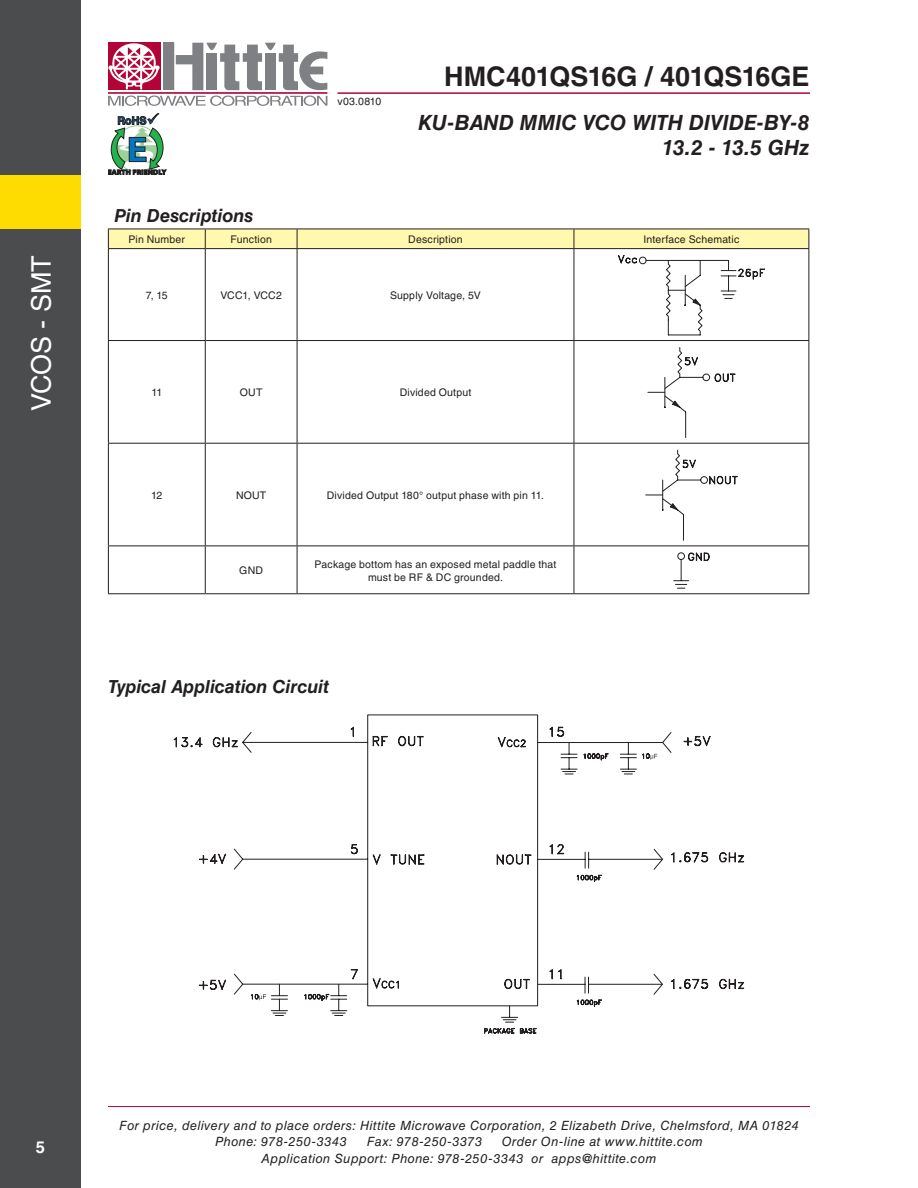
<style>
.page{position:relative;width:918px;height:1188px;background:#fff}
.page>*{position:absolute;margin:0;border:0;box-sizing:border-box;transform-origin:0 0}
.t1{font:700 27px "Helvetica LT Std";color:#231f20}
.t2{font:27px "Helvetica LT Std";letter-spacing:-.01em;color:#fff}
.t3{font:italic 700 21px/25.2px "Helvetica LT Std";color:#231f20;text-align:right}
.t4{font:italic 700 18px "Helvetica LT Std";letter-spacing:-.005em;color:#231f20}
.t5{font:700 16.5px "Helvetica LT Std";color:#fff}
.t6{font:italic 12.75px/16.5px "Helvetica LT Std";letter-spacing:.035em;color:#231f20}
.t7{font:10.5px/13.5px "Helvetica LT Std";letter-spacing:.015em;color:#231f20;text-align:center}
</style>
<div class="page">
<hr style="left:108px;top:1106px;width:702px;height:1px;background:#b30437">
<hr style="left:338px;top:92px;width:472px;height:2px;background:#b30437">
<div style="left:163px;top:43px;width:11px;height:47px;background:#7e8083"></div>
<div style="left:108px;top:43px;width:52px;height:47px;background:#b30437"></div>
<hr style="left:108px;top:92px;width:219px;height:2px;background:#b30437">
<svg style="left:176px;top:43px;width:151px;height:47px"></svg>
<svg style="left:108px;top:96px;width:219px;height:10px"></svg>
<svg style="left:108px;top:43px;width:52px;height:46px"></svg>
<svg style="left:108px;top:113px;width:58px;height:62px"></svg>
<div style="left:0;top:0;width:81px;height:1188px;background:#4b4c4d"></div>
<div style="left:0;top:175px;width:81px;height:54px;background:#ffdc01"></div>
<div style="left:108px;top:229px;width:701px;height:19px;background:#fff8ae"></div>
<hr style="left:108px;top:248px;width:97px;height:1px;background:#231f20">
<hr style="left:108px;top:249px;width:1px;height:91px;background:#231f20">
<hr style="left:205px;top:248px;width:92px;height:1px;background:#231f20">
<hr style="left:205px;top:249px;width:1px;height:91px;background:#231f20">
<hr style="left:297px;top:248px;width:277px;height:1px;background:#231f20">
<hr style="left:297px;top:249px;width:1px;height:91px;background:#231f20">
<hr style="left:574px;top:248px;width:235px;height:1px;background:#231f20">
<hr style="left:574px;top:249px;width:1px;height:91px;background:#231f20">
<hr style="left:808px;top:249px;width:1px;height:91px;background:#231f20">
<hr style="left:108px;top:340px;width:97px;height:1px;background:#231f20">
<hr style="left:108px;top:341px;width:1px;height:102px;background:#231f20">
<hr style="left:205px;top:340px;width:92px;height:1px;background:#231f20">
<hr style="left:205px;top:341px;width:1px;height:102px;background:#231f20">
<hr style="left:297px;top:340px;width:277px;height:1px;background:#231f20">
<hr style="left:297px;top:341px;width:1px;height:102px;background:#231f20">
<hr style="left:574px;top:340px;width:235px;height:1px;background:#231f20">
<hr style="left:574px;top:341px;width:1px;height:102px;background:#231f20">
<hr style="left:808px;top:341px;width:1px;height:102px;background:#231f20">
<hr style="left:108px;top:443px;width:97px;height:1px;background:#231f20">
<hr style="left:108px;top:444px;width:1px;height:102px;background:#231f20">
<hr style="left:205px;top:443px;width:92px;height:1px;background:#231f20">
<hr style="left:205px;top:444px;width:1px;height:102px;background:#231f20">
<hr style="left:297px;top:443px;width:277px;height:1px;background:#231f20">
<hr style="left:297px;top:444px;width:1px;height:102px;background:#231f20">
<hr style="left:574px;top:443px;width:235px;height:1px;background:#231f20">
<hr style="left:574px;top:444px;width:1px;height:102px;background:#231f20">
<hr style="left:808px;top:444px;width:1px;height:102px;background:#231f20">
<hr style="left:108px;top:546px;width:97px;height:1px;background:#231f20">
<hr style="left:108px;top:546px;width:1px;height:47px;background:#231f20">
<hr style="left:205px;top:546px;width:92px;height:1px;background:#231f20">
<hr style="left:205px;top:546px;width:1px;height:47px;background:#231f20">
<hr style="left:297px;top:546px;width:277px;height:1px;background:#231f20">
<hr style="left:297px;top:546px;width:1px;height:47px;background:#231f20">
<hr style="left:574px;top:546px;width:235px;height:1px;background:#231f20">
<hr style="left:574px;top:546px;width:1px;height:47px;background:#231f20">
<hr style="left:808px;top:546px;width:1px;height:47px;background:#231f20">
<hr style="left:108px;top:593px;width:97px;height:1px;background:#231f20">
<hr style="left:205px;top:593px;width:92px;height:1px;background:#231f20">
<hr style="left:297px;top:593px;width:277px;height:1px;background:#231f20">
<hr style="left:574px;top:593px;width:235px;height:1px;background:#231f20">
<svg style="left:618px;top:255px;width:147px;height:80px"></svg>
<svg style="left:648px;top:347px;width:87px;height:91px"></svg>
<svg style="left:646px;top:450px;width:91px;height:90px"></svg>
<svg style="left:674px;top:553px;width:35px;height:35px"></svg>
<svg style="left:174px;top:714px;width:537px;height:38px"></svg>
<svg style="left:250px;top:742px;width:494px;height:253px"></svg>
<svg style="left:303px;top:751px;width:347px;height:244px"></svg>
<svg style="left:651px;top:754px;width:6px;height:6px"></svg>
<svg style="left:199px;top:752px;width:410px;height:282px"></svg>
<h1 class="t2" style="left:26px;top:411px;width:157px;rotate:-90deg">VCOs - SMT</h1>
<p class="t7" style="left:338px;top:94px;width:45px">v03.0810</p>
<h1 class="t1" style="left:444px;top:60px;width:367px">HMC401QS16G / 401QS16GE</h1>
<h2 class="t3" style="left:418px;top:109px;width:393px">Ku-Band MMIC VCO with DIVIDE-BY-8<br>13.2 - 13.5 GHz</h2>
<h3 class="t4" style="left:114px;top:205px;width:140px">Pin Descriptions</h3>
<p class="t7" style="left:129px;top:233px;width:58px">Pin Number</p>
<p class="t7" style="left:230px;top:233px;width:43px">Function</p>
<p class="t7" style="left:408px;top:233px;width:56px">Description</p>
<p class="t7" style="left:644px;top:233px;width:97px">Interface Schematic</p>
<p class="t7" style="left:146px;top:289px;width:24px">7, 15</p>
<p class="t7" style="left:220px;top:289px;width:63px">VCC1, VCC2</p>
<p class="t7" style="left:390px;top:289px;width:92px">Supply Voltage, 5V</p>
<p class="t7" style="left:151px;top:386px;width:12px">11</p>
<p class="t7" style="left:240px;top:386px;width:24px">OUT</p>
<p class="t7" style="left:400px;top:386px;width:73px">Divided Output</p>
<p class="t7" style="left:151px;top:489px;width:13px">12</p>
<p class="t7" style="left:236px;top:489px;width:32px">NOUT</p>
<p class="t7" style="left:327px;top:489px;width:219px">Divided Output 180° output phase with pin 11.</p>
<p class="t7" style="left:239px;top:564px;width:25px">GND</p>
<p class="t7" style="left:315px;top:557px;width:243px">Package bottom has an exposed metal paddle that must be RF &amp; DC grounded.</p>
<h3 class="t4" style="left:108px;top:676px;width:223px">Typical Application Circuit</h3>
<p class="t5" style="left:36px;top:1138px;width:11px">5</p>
<p class="t6" style="left:215px;top:1117px;width:585px;text-indent:-96px">For price, delivery and to place orders: Hittite Microwave Corporation, 2 Elizabeth Drive, Chelmsford, MA 01824<br>Phone: 978-250-3343</p>
<p class="t6" style="left:262px;top:1133px;width:443px;text-indent:240px">Order On-line at www.hittite.com<br>Application Support: Phone: 978-250-3343 or apps@hittite.com</p>
<p class="t6" style="left:367px;top:1133px;width:117px">Fax: 978-250-3373</p>
</div>
